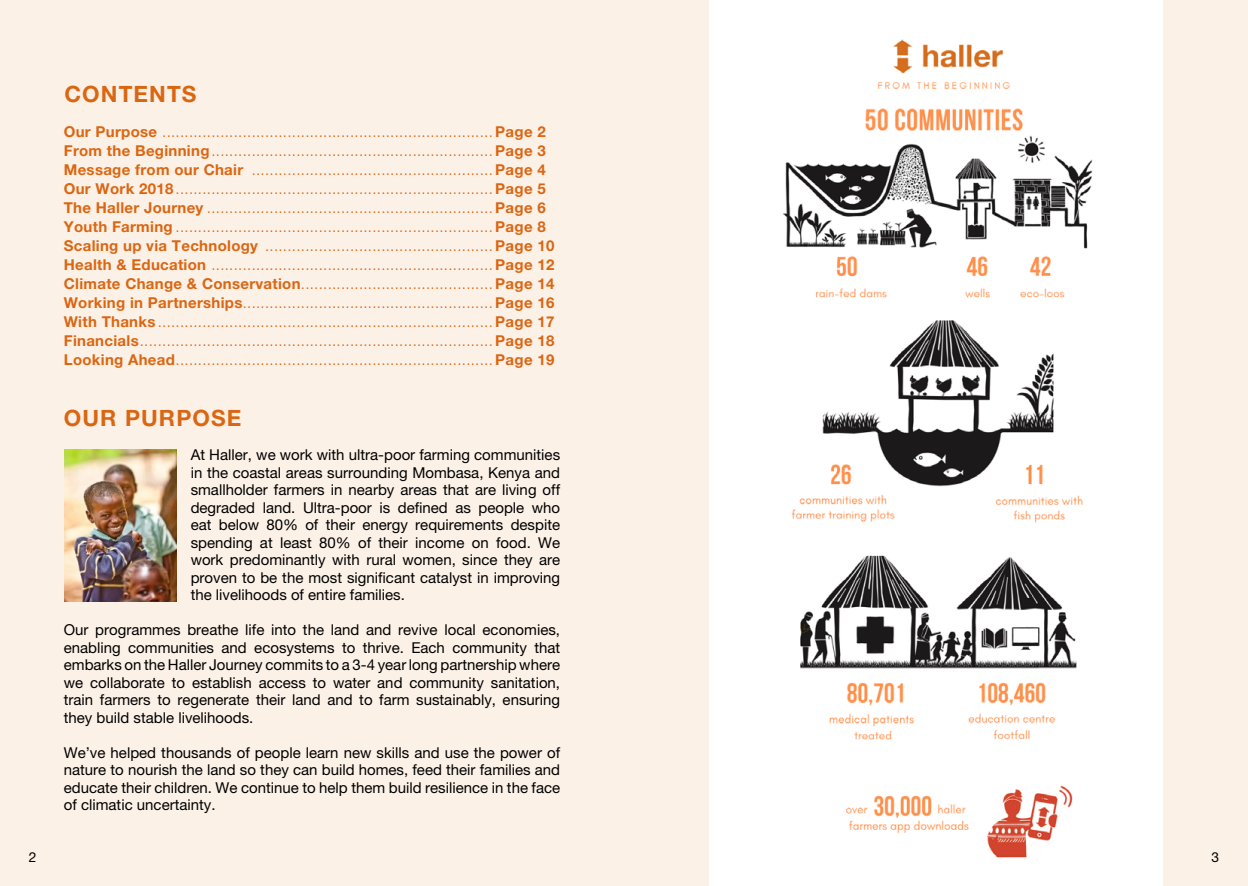
<style>
.page{position:relative;width:1248px;height:886px;background:#fff}
.page>*{position:absolute;margin:0;border:0;box-sizing:border-box;transform-origin:0 0}
.t1{font:700 22.5px "Helvetica Neue LT Pro";letter-spacing:.05em;color:#db6612}
.t2{font:300 15px/19px "Helvetica Neue LT Pro";color:#db6612}
.t3{font:15px/17.5px "Helvetica Neue LT Pro";color:#000;text-align:justify}
.t4{font:13.75px "Helvetica Neue LT Pro";color:#000}
.s1{font-weight:700}
</style>
<div class="page">
<div style="left:0;top:0;width:1247px;height:886px;background:#fcf1e7"></div>
<img style="left:65px;top:449px;width:111px;height:152px">
<div style="left:709px;top:0;width:453px;height:886px;background:#fff"></div>
<img style="left:783px;top:39px;width:310px;height:819px">
<h1 class="t1" style="left:64px;top:80px;width:134px">CONTENTS</h1>
<p class="t2" style="left:64px;top:122px;width:492px"><span class="s1">Our Purpose</span> ..........................................................................<span class="s1">Page 2<br>From the Beginning</span>...............................................................<span class="s1">Page 3<br>Message from our Chair</span> ......................................................<span class="s1">Page 4<br>Our Work 2018</span> .......................................................................<span class="s1">Page 5<br>The Haller Journey</span> ................................................................<span class="s1">Page 6<br>Youth Farming</span> .......................................................................<span class="s1">Page 8<br>Scaling up via Technology</span> ...................................................<span class="s1">Page 10<br>Health &amp; Education</span> ...............................................................<span class="s1">Page 12<br>Climate Change &amp; Conservation</span>...........................................<span class="s1">Page 14<br>Working in Partnerships</span>........................................................<span class="s1">Page 16<br>With Thanks</span> ...........................................................................<span class="s1">Page 17<br>Financials</span>...............................................................................<span class="s1">Page 18<br>Looking Ahead</span>.......................................................................<span class="s1">Page 19</span></p>
<h1 class="t1" style="left:64px;top:404px;width:179px">OUR PURPOSE</h1>
<p class="t3" style="left:191px;top:446px;width:371px">At Haller, we work with ultra-poor farming communities in the coastal areas surrounding Mombasa, Kenya and smallholder farmers in nearby areas that are living off degraded land. Ultra-poor is defined as people who eat below 80% of their energy requirements despite spending at least 80% of their income on food. We work predominantly with rural women, since they are proven to be the most significant catalyst in improving the livelihoods of entire families.</p>
<p class="t3" style="left:64px;top:621px;width:498px">Our programmes breathe life into the land and revive local economies, enabling communities and ecosystems to thrive. Each community that embarks on the Haller Journey commits to a 3-4 year long partnership where we collaborate to establish access to water and community sanitation, train farmers to regenerate their land and to farm sustainably, ensuring they build stable livelihoods.</p>
<p class="t3" style="left:64px;top:743px;width:498px">We’ve helped thousands of people learn new skills and use the power of nature to nourish the land so they can build homes, feed their families and educate their children. We continue to help them build resilience in the face of climatic uncertainty.</p>
<p class="t4" style="left:29px;top:848px;width:9px">2</p>
<p class="t4" style="left:1211px;top:848px;width:9px">3</p>
</div>
